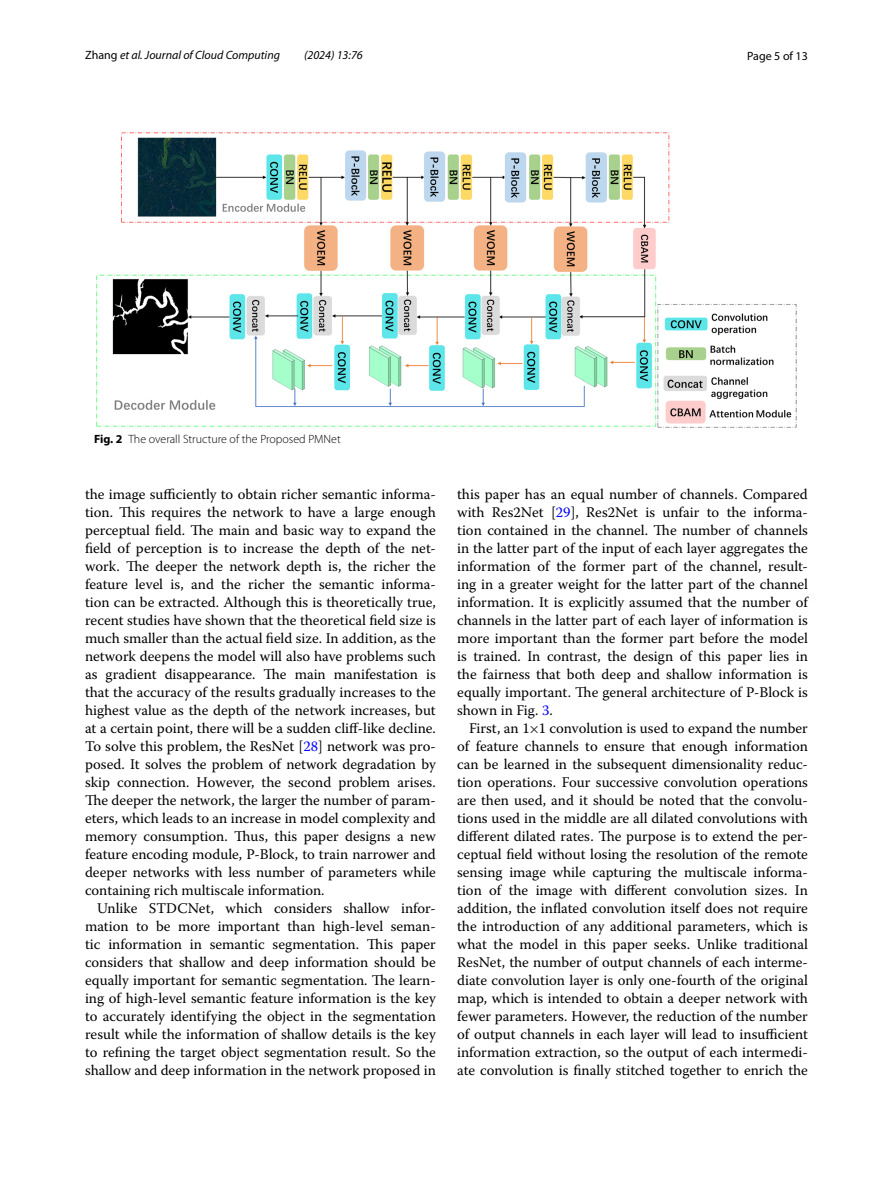
<style>
.page{position:relative;width:893px;height:1187px;background:#fff}
.page>*{position:absolute;margin:0;border:0;box-sizing:border-box;transform-origin:0 0}
.t1{font:14.7px/18px "Warnock Pro";color:#000;text-align:justify}
.t2{font:italic 12px "Myriad Pro";color:#000}
.t3{font:300 12px "Myriad Pro";color:#000}
.t4{font:12px "Myriad Pro";color:#000}
.s1{font-style:normal}
.s2{font-weight:700}
.s3{color:#00f}
.s4{font-family:"MTSYN"}
</style>
<div class="page">
<img style="left:96px;top:133px;width:701px;height:295px">
<p class="t2" style="left:85px;top:48px;width:196px"><span class="s1">Zhang</span> et al. Journal of Cloud Computing</p>
<p class="t2" style="left:304px;top:48px;width:60px">(2024) 13:76</p>
<p class="t4" style="left:747px;top:48px;width:62px">Page 5 of 13</p>
<p class="t3" style="left:94px;top:432px;width:248px"><span class="s2">Fig. 2</span> The overall Structure of the Proposed PMNet</p>
<p class="t1" style="left:85px;top:485px;width:352px">the image sufficiently to obtain richer semantic informa&shy;tion. This requires the network to have a large enough perceptual field. The main and basic way to expand the field of perception is to increase the depth of the net&shy;work. The deeper the network depth is, the richer the feature level is, and the richer the semantic informa&shy;tion can be extracted. Although this is theoretically true, recent studies have shown that the theoretical field size is much smaller than the actual field size. In addition, as the network deepens the model will also have problems such as gradient disappearance. The main manifestation is that the accuracy of the results gradually increases to the highest value as the depth of the network increases, but at a certain point, there will be a sudden cliff-like decline.<br>To solve this problem, the ResNet [<span class="s3">28</span>] network was pro&shy;posed. It solves the problem of network degradation by skip connection. However, the second problem arises.<br>The deeper the network, the larger the number of param&shy;eters, which leads to an increase in model complexity and memory consumption. Thus, this paper designs a new feature encoding module, P-Block, to train narrower and deeper networks with less number of parameters while containing rich multiscale information.</p>
<p class="t1" style="left:85px;top:899px;width:352px;text-indent:12px">Unlike STDCNet, which considers shallow infor&shy;mation to be more important than high-level seman&shy;tic information in semantic segmentation. This paper considers that shallow and deep information should be equally important for semantic segmentation. The learn&shy;ing of high-level semantic feature information is the key to accurately identifying the object in the segmentation result while the information of shallow details is the key to refining the target object segmentation result. So the shallow and deep information in the network proposed in</p>
<p class="t1" style="left:457px;top:485px;width:352px">this paper has an equal number of channels. Compared with Res2Net [<span class="s3">29</span>], Res2Net is unfair to the informa&shy;tion contained in the channel. The number of channels in the latter part of the input of each layer aggregates the information of the former part of the channel, result&shy;ing in a greater weight for the latter part of the channel information. It is explicitly assumed that the number of channels in the latter part of each layer of information is more important than the former part before the model is trained. In contrast, the design of this paper lies in the fairness that both deep and shallow information is equally important. The general architecture of P-Block is shown in Fig. <span class="s3">3</span>.</p>
<p class="t1" style="left:457px;top:719px;width:352px;text-indent:12px">First, an 1<span class="s4">×</span>1 convolution is used to expand the number of feature channels to ensure that enough information can be learned in the subsequent dimensionality reduc&shy;tion operations. Four successive convolution operations are then used, and it should be noted that the convolu&shy;tions used in the middle are all dilated convolutions with different dilated rates. The purpose is to extend the per&shy;ceptual field without losing the resolution of the remote sensing image while capturing the multiscale informa&shy;tion of the image with different convolution sizes. In addition, the inflated convolution itself does not require the introduction of any additional parameters, which is what the model in this paper seeks. Unlike traditional ResNet, the number of output channels of each interme&shy;diate convolution layer is only one-fourth of the original map, which is intended to obtain a deeper network with fewer parameters. However, the reduction of the number of output channels in each layer will lead to insufficient information extraction, so the output of each intermedi&shy;ate convolution is finally stitched together to enrich the</p>
</div>
